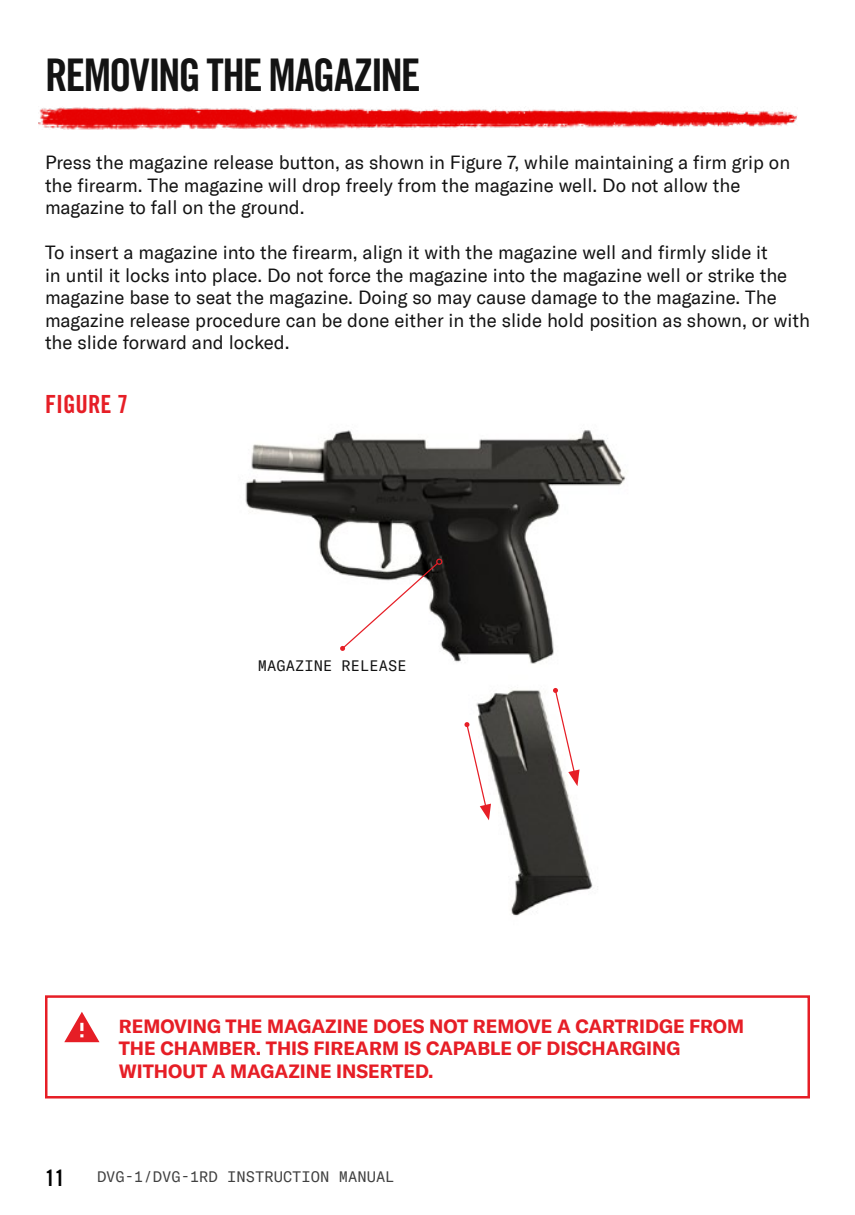
<style>
.page{position:relative;width:855px;height:1215px;background:#fff}
.page>*{position:absolute;margin:0;border:0;box-sizing:border-box;transform-origin:0 0}
.t1{font:45px "Trade Gothic LT Std Bd Cn 20";letter-spacing:-.04em;color:#131313}
.t2{font:25px "Trade Gothic LT Std Bd Cn 20";color:#e61e26}
.t3{font:22.5px "Trade Gothic LT Std Bd Cn 20";color:#000}
.t4{font:18.75px/22.5px "GT America";color:#131313}
.t5{font:700 18.75px/22.5px "GT America";color:#e61e26}
.t6{font:15px "GT America Mono";color:#404040}
.t7{font:15px "GT America Mono";color:#131313}
</style>
<div class="page">
<img style="left:245px;top:430px;width:381px;height:486px">
<svg style="left:340px;top:562px;width:99px;height:89px"></svg>
<div style="left:436px;top:558px;width:7px;height:7px;border:1px solid #e61e26;border-radius:50%"></div>
<svg style="left:553px;top:688px;width:27px;height:98px"></svg>
<svg style="left:464px;top:722px;width:27px;height:98px"></svg>
<div style="left:45px;top:995px;width:765px;height:104px;border:2px solid #e61e26"></div>
<svg style="left:64px;top:1012px;width:36px;height:30px"></svg>
<img style="left:39px;top:107px;width:758px;height:22px">
<h1 class="t1" style="left:45px;top:48px;width:377px">REMOVING THE MAGAZINE</h1>
<p class="t4" style="left:45px;top:151px;width:747px">Press the magazine release button, as shown in Figure 7, while maintaining a firm grip on the firearm. The magazine will drop freely from the magazine well. Do not allow the magazine to fall on the ground.</p>
<p class="t4" style="left:45px;top:241px;width:767px">To insert a magazine into the firearm, align it with the magazine well and firmly slide it<br>in until it locks into place. Do not force the magazine into the magazine well or strike the magazine base to seat the magazine. Doing so may cause damage to the magazine. The magazine release procedure can be done either in the slide hold position as shown, or with the slide forward and locked.</p>
<h2 class="t2" style="left:45px;top:389px;width:85px">FIGURE 7</h2>
<p class="t7" style="left:258px;top:657px;width:150px">MAGAZINE RELEASE</p>
<p class="t5" style="left:119px;top:1014px;width:627px">REMOVING THE MAGAZINE DOES NOT REMOVE A CARTRIDGE FROM<br>THE CHAMBER. THIS FIREARM IS CAPABLE OF DISCHARGING<br>WITHOUT A MAGAZINE INSERTED.</p>
<p class="t3" style="left:45px;top:1165px;width:21px">11</p>
<p class="t6" style="left:97px;top:1168px;width:299px">DVG-1/DVG-1RD INSTRUCTION MANUAL</p>
</div>
